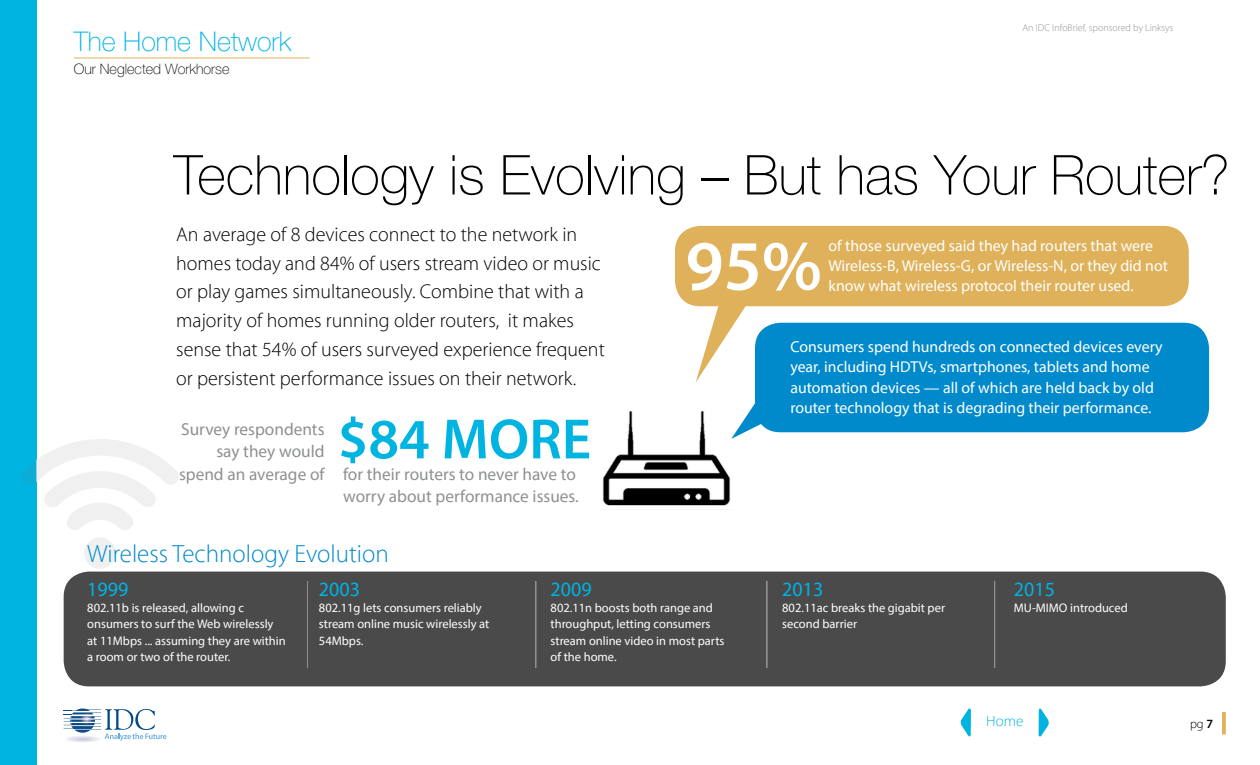
<style>
.page{position:relative;width:1260px;height:765px;background:#fff}
.page>*{position:absolute;margin:0;border:0;box-sizing:border-box;transform-origin:0 0}
.t1{font:600 71.38px "Myriad Pro";color:#fff}
.t2{font:600 57.25px "Myriad Pro";color:#00b4e2}
.t3{font:100 55px "Helvetica Neue";color:#000}
.t4{font:100 27px "Helvetica Neue";color:#00b4e2}
.t5{font:300 25px "Myriad Pro";color:#0089cb}
.t6{font:300 20px/28.8px "Myriad Pro";color:#000}
.t7{font:20px "Myriad Pro";color:#00b4e2}
.t8{font:17.25px/22.2px "Myriad Pro";color:#8e9092;text-align:right}
.t9{font:15.88px/20.4px "Myriad Pro";color:#fff}
.t10{font:300 15px "Myriad Pro";color:#00b4e2}
.t11{font:100 14.38px "Helvetica Neue";color:#000}
.t12{font:12.5px/16.2px "Myriad Pro";color:#fff}
.t13{font:300 12.5px "Myriad Pro";color:#000}
.t14{font:300 10px "Myriad Pro";color:#919396}
.s1{font-weight:600}
</style>
<div class="page">
<svg style="left:64px;top:709px;width:103px;height:33px"></svg>
<svg style="left:1222px;top:712px;width:4px;height:23px"></svg>
<div style="left:0;top:0;width:36px;height:765px;background:#00b4e2"></div>
<hr style="left:74px;top:58px;width:236px;height:1px;background:#deb15a">
<img style="left:602px;top:410px;width:129px;height:96px">
<svg style="left:84px;top:537px;width:32px;height:32px"></svg>
<svg style="left:22px;top:439px;width:157px;height:91px"></svg>
<div style="left:64px;top:572px;width:1162px;height:114px;background:#4a4a4b"></div>
<div style="left:755px;top:323px;width:454px;height:109px;background:#0089cb;border-radius:25px"></div>
<div style="left:675px;top:226px;width:514px;height:80px;background:#deb15a;border-radius:25px"></div>
<hr style="left:307px;top:581px;width:1px;height:87px;background:#8f8f90">
<hr style="left:536px;top:581px;width:1px;height:87px;background:#8f8f90">
<hr style="left:767px;top:581px;width:1px;height:87px;background:#8f8f90">
<hr style="left:994px;top:581px;width:1px;height:87px;background:#8f8f90">
<svg style="left:731px;top:403px;width:47px;height:36px"></svg>
<svg style="left:696px;top:306px;width:53px;height:76px"></svg>
<svg style="left:1039px;top:709px;width:10px;height:28px"></svg>
<svg style="left:961px;top:709px;width:10px;height:28px"></svg>
<h3 class="t4" style="left:74px;top:26px;width:219px">The Home Network</h3>
<p class="t11" style="left:74px;top:61px;width:157px">Our Neglected Workhorse</p>
<p class="t14" style="left:1022px;top:22px;width:152px">An IDC InfoBrief, sponsored by Linksys</p>
<h3 class="t3" style="left:174px;top:143px;width:1058px">Technology is Evolving – But has Your Router?</h3>
<p class="t6" style="left:176px;top:220px;width:430px">An average of 8 devices connect to the network in homes today and 84% of users stream video or music or play games simultaneously. Combine that with a majority of homes running older routers, it makes sense that 54% of users surveyed experience frequent or persistent performance issues on their network.</p>
<h3 class="t8" style="left:179px;top:418px;width:147px">Survey respondents say they would spend an average of</h3>
<h2 class="t2" style="left:338px;top:403px;width:255px">$84 MORE</h2>
<h3 class="t8" style="left:343px;top:463px;width:237px;text-align:left">for their routers to never have to worry about performance issues.</h3>
<h3 class="t5" style="left:87px;top:538px;width:303px">Wireless Technology Evolution</h3>
<h1 class="t1" style="left:685px;top:220px;width:138px">95%</h1>
<p class="t9" style="left:828px;top:235px;width:341px">of those surveyed said they had routers that were<br>Wireless-B, Wireless-G, or Wireless-N, or they did not</p>
<p class="t9" style="left:828px;top:276px;width:307px">know what wireless protocol their router used.</p>
<p class="t9" style="left:790px;top:336px;width:374px">Consumers spend hundreds on connected devices every year, including HDTVs, smartphones, tablets and home automation devices — all of which are held back by old router technology that is degrading their performance.</p>
<h3 class="t7" style="left:87px;top:577px;width:43px">1999</h3>
<p class="t12" style="left:87px;top:600px;width:200px">802.11b is released, allowing c onsumers to surf the Web wirelessly at 11Mbps ... assuming they are within a room or two of the router.</p>
<h3 class="t7" style="left:319px;top:577px;width:43px">2003</h3>
<p class="t12" style="left:319px;top:600px;width:172px">802.11g lets consumers reliably stream online music wirelessly at<br>54Mbps.</p>
<h3 class="t7" style="left:551px;top:577px;width:43px">2009</h3>
<p class="t12" style="left:551px;top:600px;width:175px">802.11n boosts both range and throughput, letting consumers stream online video in most parts of the home.</p>
<h3 class="t7" style="left:782px;top:577px;width:43px">2013</h3>
<p class="t12" style="left:782px;top:600px;width:164px">802.11ac breaks the gigabit per second barrier</p>
<h3 class="t7" style="left:1014px;top:577px;width:43px">2015</h3>
<p class="t12" style="left:1014px;top:600px;width:115px">MU-MIMO introduced</p>
<p class="t10" style="left:986px;top:712px;width:38px">Home</p>
<p class="t13" style="left:1190px;top:716px;width:24px">pg <span class="s1">7</span></p>
</div>
